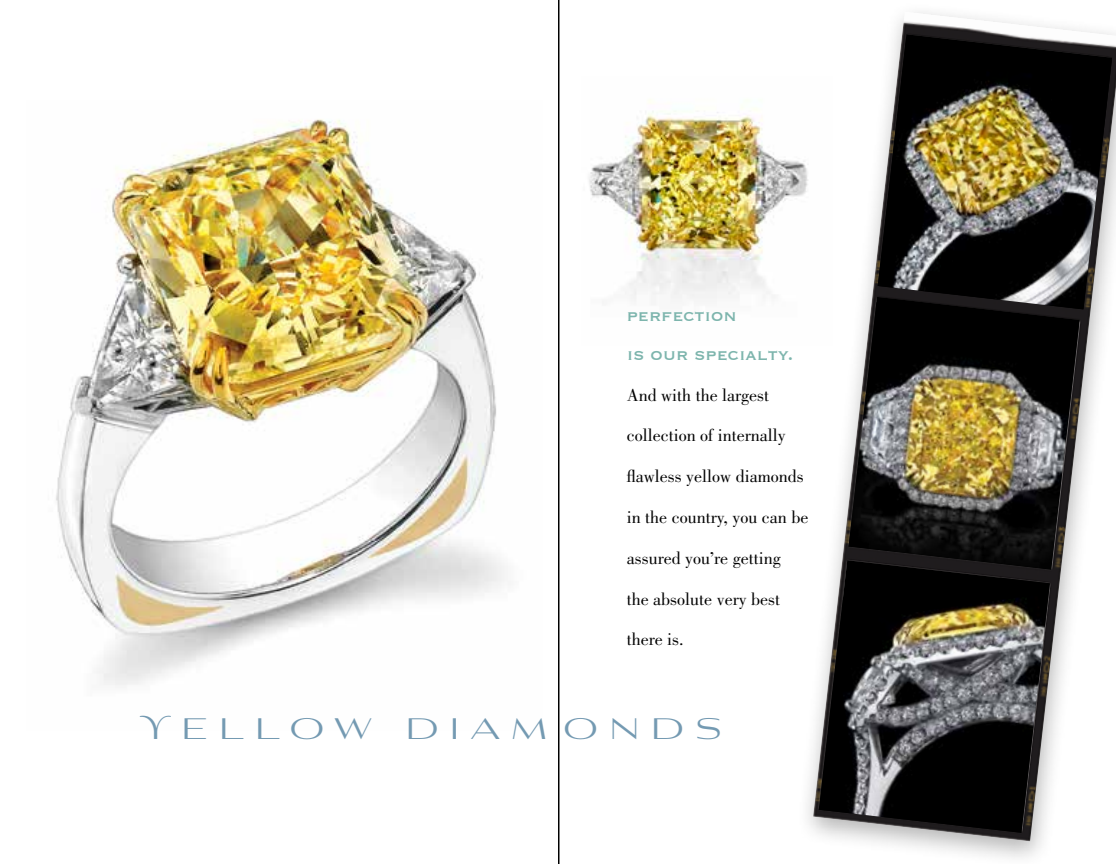
<style>
.page{position:relative;width:1116px;height:864px;background:#fff}
.page>*{position:absolute;margin:0;border:0;box-sizing:border-box;transform-origin:0 0}
.t1{font:35px "Aviano Contrast";letter-spacing:.32em;color:#749ab2}
.t2{font:20px/39.2px "Copperplate";color:#7db5ad}
.t3{font:18px "Bodoni";color:#000}
</style>
<div class="page">
<img style="left:56px;top:119px;width:449px;height:567px">
<svg style="left:558px;top:0;width:558px;height:864px"></svg>
<p class="t2" style="left:627px;top:294px;width:168px">perfection<br>is our specialty.</p>
<p class="t3" style="left:627px;top:385px;width:144px">And with the largest</p>
<p class="t3" style="left:627px;top:425px;width:160px">collection of internally</p>
<p class="t3" style="left:627px;top:466px;width:178px">flawless yellow diamonds</p>
<p class="t3" style="left:627px;top:507px;width:183px">in the country, you can be</p>
<p class="t3" style="left:627px;top:548px;width:155px">assured you’re getting</p>
<p class="t3" style="left:627px;top:589px;width:155px">the absolute very best</p>
<p class="t3" style="left:627px;top:630px;width:58px">there is.</p>
<h1 class="t1" style="left:140px;top:706px;width:583px">Yellow diam onds</h1>
</div>
